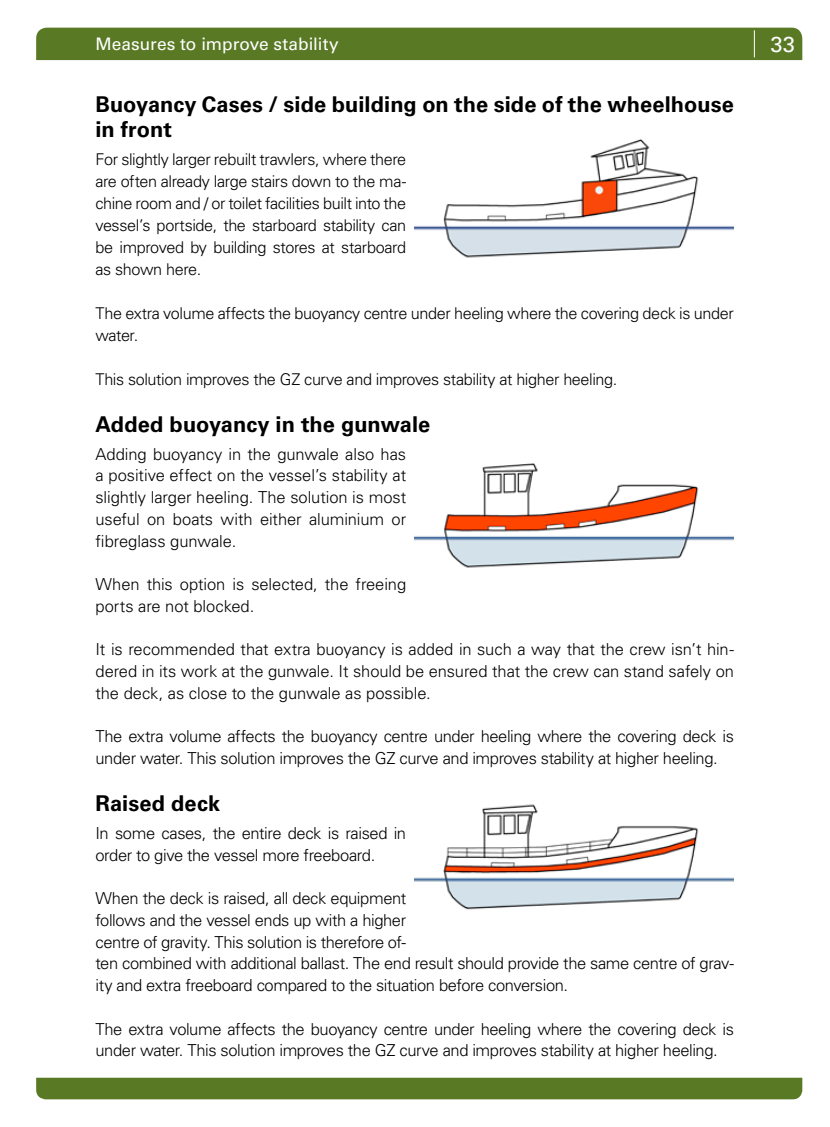
<style>
.page{position:relative;width:830px;height:1127px;background:#fff}
.page>*{position:absolute;margin:0;border:0;box-sizing:border-box;transform-origin:0 0}
.t1{font:700 21.75px/24.8px "Univers LT Std";letter-spacing:.005em;color:#000}
.t2{font:21.75px "Univers LT Std";color:#fff}
.t3{font:17.25px "Univers LT Std";color:#fff}
.t4{font:300 16.5px/21.8px "Univers LT Std";letter-spacing:-.025em;color:#000}
.t5{font:300 16.5px/21.8px "Univers LT Std";letter-spacing:-.005em;color:#000}
.t6{font:300 16.2px/21.9px "Univers LT Std";letter-spacing:-.025em;color:#000;text-align:justify}
</style>
<div class="page">
<div style="left:36px;top:28px;width:765px;height:32px;background:#597925"></div>
<div style="left:36px;top:1078px;width:765px;height:21px;background:#597925"></div>
<img style="left:414px;top:139px;width:319px;height:119px">
<img style="left:414px;top:463px;width:319px;height:105px">
<img style="left:414px;top:804px;width:319px;height:106px">
<p class="t3" style="left:95px;top:34px;width:244px">Measures to improve stability</p>
<h1 class="t2" style="left:770px;top:32px;width:26px">33</h1>
<h1 class="t1" style="left:95px;top:92px;width:639px">Buoyancy Cases / side building on the side of the wheelhouse in front</h1>
<p class="t6" style="left:95px;top:149px;width:312px">For slightly larger rebuilt trawlers, where there are often already large stairs down to the ma&shy;chine room and / or toilet facilities built into the vessel’s portside, the starboard stability can be improved by building stores at starboard as shown here.</p>
<p class="t6" style="left:95px;top:302px;width:639px">The extra volume affects the buoyancy centre under heeling where the covering deck is under water.</p>
<p class="t6" style="left:95px;top:368px;width:523px">This solution improves the GZ curve and improves stability at higher heeling.</p>
<h1 class="t1" style="left:95px;top:412px;width:336px">Added buoyancy in the gunwale</h1>
<p class="t4" style="left:95px;top:443px;width:312px;text-align:justify">Adding buoyancy in the gunwale also has a positive effect on the vessel’s stability at slightly larger heeling. The solution is most useful on boats with either aluminium or fibreglass gunwale.</p>
<p class="t5" style="left:95px;top:573px;width:312px">When this option is selected, the freeing ports are not blocked.</p>
<p class="t4" style="left:95px;top:639px;width:639px;text-align:justify">It is recommended that extra buoyancy is added in such a way that the crew isn’t hin&shy;dered in its work at the gunwale. It should be ensured that the crew can stand safely on the deck, as close to the gunwale as possible.</p>
<p class="t4" style="left:95px;top:726px;width:639px">The extra volume affects the buoyancy centre under heeling where the covering deck is under water. This solution improves the GZ curve and improves stability at higher heeling.</p>
<h1 class="t1" style="left:95px;top:791px;width:126px">Raised deck</h1>
<p class="t4" style="left:95px;top:822px;width:312px">In some cases, the entire deck is raised in order to give the vessel more freeboard.</p>
<p class="t4" style="left:95px;top:887px;width:639px">When the deck is raised, all deck equipment<br>follows and the vessel ends up with a higher<br>centre of gravity. This solution is therefore of-<br>ten combined with additional ballast. The end result should provide the same centre of grav&shy;ity and extra freeboard compared to the situation before conversion.</p>
<p class="t4" style="left:95px;top:1018px;width:639px">The extra volume affects the buoyancy centre under heeling where the covering deck is under water. This solution improves the GZ curve and improves stability at higher heeling.</p>
</div>
